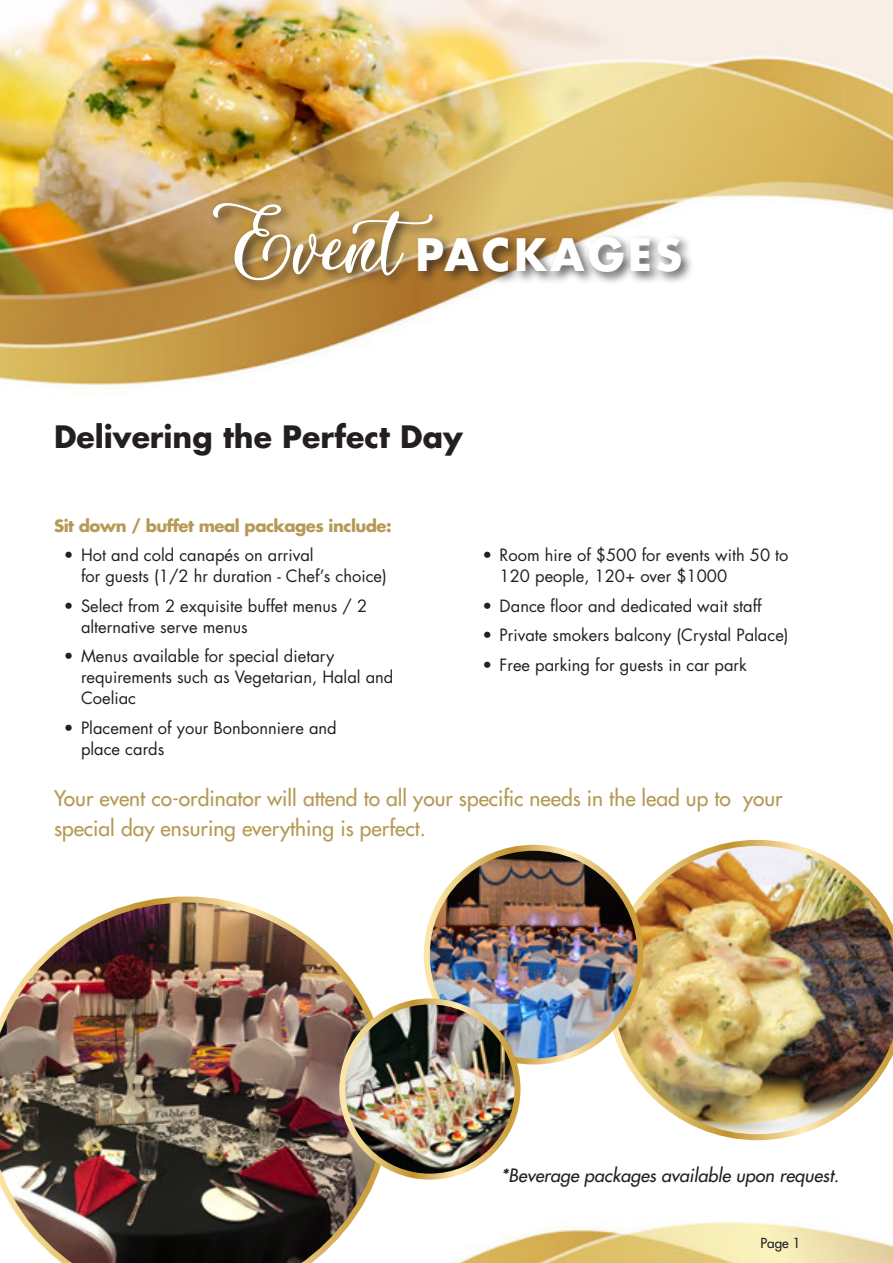
<style>
.page{position:relative;width:893px;height:1263px;background:#fff}
.page>*{position:absolute;margin:0;border:0;box-sizing:border-box;transform-origin:0 0}
.t1{font:700 43.5px "Futura Std";letter-spacing:.08em;color:#fff}
.t2{font:700 30px "Futura Std";color:#231f20}
.t3{font:500 21px/30px "Futura Std";color:#b59a55}
.t4{font:italic 500 18px "Futura Std";color:#231f20}
.t5{font:16.5px/21px "Futura Std";color:#231f20}
.t6{font:700 16.5px "Futura Std";letter-spacing:-.03em;color:#b59a55}
.t7{font:500 13.5px "Futura Std";color:#231f20}
.s1{font-family:"Easy November";font-weight:400;font-size:88.5px}
</style>
<div class="page">
<img style="left:0;top:0;width:893px;height:1263px">
<img style="left:0;top:896px;width:391px;height:367px">
<img style="left:607px;top:840px;width:286px;height:300px">
<img style="left:427px;top:848px;width:213px;height:213px;border-radius:107px">
<div style="left:424px;top:845px;width:219px;height:219px;border:6px solid #fff;border-radius:50%"></div>
<div style="left:209px;top:199px;width:485px;height:95px;background:#231f20;opacity:.75"></div>
<img style="left:342px;top:1001px;width:175px;height:175px;border-radius:88px">
<div style="left:339px;top:998px;width:181px;height:181px;border:6px solid #fff;border-radius:50%"></div>
<p class="t1" style="left:211px;top:226px;width:473px"><span class="s1">Event</span>PACKAGES</p>
<p class="t2" style="left:54px;top:417px;width:410px">Delivering the Perfect Day</p>
<p class="t6" style="left:54px;top:515px;width:339px">Sit down / buffet meal packages include:</p>
<p class="t5" style="left:81px;top:545px;width:307px;text-indent:-17px">• Hot and cold canapés on arrival<br>for guests (1/2 hr duration - Chef’s choice)</p>
<p class="t5" style="left:81px;top:595px;width:288px;text-indent:-17px">• Select from 2 exquisite buffet menus / 2 alternative serve menus</p>
<p class="t5" style="left:81px;top:646px;width:314px;text-indent:-17px">• Menus available for special dietary requirements such as Vegetarian, Halal and<br>Coeliac</p>
<p class="t5" style="left:81px;top:717px;width:257px;text-indent:-17px">• Placement of your Bonbonniere and place cards</p>
<p class="t5" style="left:500px;top:545px;width:290px;text-indent:-17px">• Room hire of $500 for events with 50 to<br>120 people, 120+ over $1000</p>
<p class="t5" style="left:483px;top:595px;width:281px">• Dance floor and dedicated wait staff</p>
<p class="t5" style="left:483px;top:625px;width:307px">• Private smokers balcony (Crystal Palace)</p>
<p class="t5" style="left:483px;top:654px;width:266px">• Free parking for guests in car park</p>
<p class="t3" style="left:54px;top:783px;width:730px">Your event co-ordinator will attend to all your specific needs in the lead up to your special day ensuring everything is perfect.</p>
<p class="t4" style="left:501px;top:1164px;width:340px">*Beverage packages available upon request.</p>
<p class="t7" style="left:760px;top:1234px;width:41px">Page 1</p>
</div>
